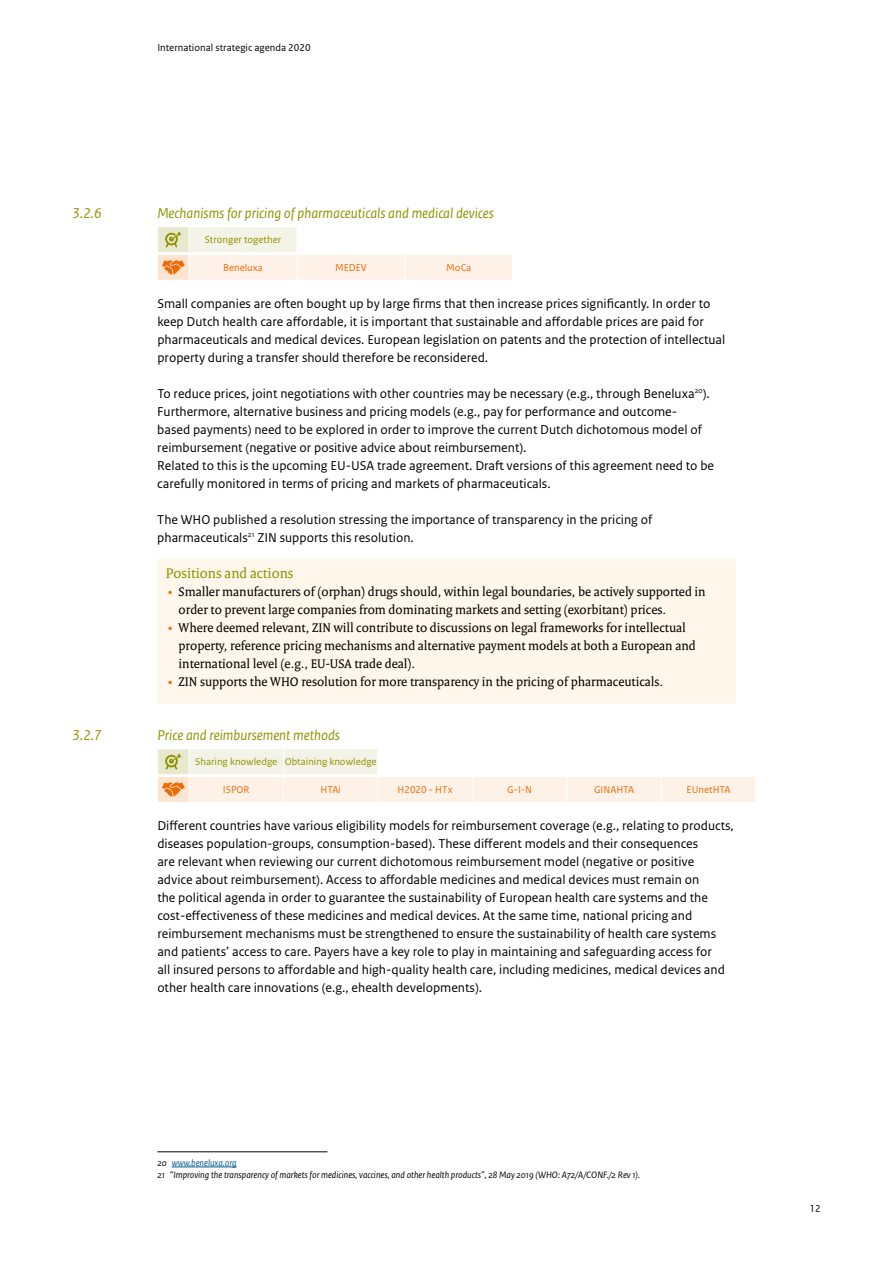
<style>
.page{position:relative;width:893px;height:1263px;background:#fff}
.page>*{position:absolute;margin:0;border:0;box-sizing:border-box;transform-origin:0 0}
.t1{font:italic 15px "Rijksoverheid Sans Text";color:#8e9300}
.t2{font:15px "Rijksoverheid Serif";color:#8e9300}
.t3{font:13.5px/18px "Rijksoverheid Sans Text";color:#000}
.t4{font:13.5px/18px "Rijksoverheid Serif";color:#000}
.t5{font:10.5px "Rijksoverheid Sans Text";color:#ed6b06}
.t6{font:10.5px "Rijksoverheid Sans Text";color:#8e9300}
.t7{font:10.5px "Rijksoverheid Sans Text";color:#000}
.t8{font:italic 9.75px/12px "Rijksoverheid Sans Text";color:#000}
.s1{color:#ed6b06}
.s2{color:#00588e}
</style>
<div class="page">
<div style="left:157px;top:560px;width:579px;height:144px;background:#fff7eb"></div>
<svg style="left:157px;top:227px;width:355px;height:53px"></svg>
<svg style="left:157px;top:749px;width:598px;height:53px"></svg>
<hr style="left:157px;top:1151px;width:170px;height:1px;background:#000">
<hr style="left:172px;top:1167px;width:65px;height:1px;background:#00588e">
<p class="t7" style="left:157px;top:42px;width:155px">International strategic agenda 2020</p>
<p class="t1" style="left:72px;top:205px;width:31px">3.2.6</p>
<p class="t1" style="left:157px;top:205px;width:338px">Mechanisms for pricing of pharmaceuticals and medical devices</p>
<p class="t6" style="left:205px;top:234px;width:78px">Stronger together</p>
<p class="t5" style="left:223px;top:261px;width:41px">Beneluxa</p>
<p class="t5" style="left:335px;top:261px;width:33px">MEDEV</p>
<p class="t5" style="left:446px;top:261px;width:26px">MoCa</p>
<p class="t3" style="left:157px;top:295px;width:569px">Small companies are often bought up by large firms that then increase prices significantly. In order to keep Dutch health care affordable, it is important that sustainable and affordable prices are paid for pharmaceuticals and medical devices. European legislation on patents and the protection of intellectual property during a transfer should therefore be reconsidered.</p>
<p class="t3" style="left:157px;top:385px;width:558px">To reduce prices, joint negotiations with other countries may be necessary (e.g., through Beneluxa<sup>20</sup>).<br>Furthermore, alternative business and pricing models (e.g., pay for performance and outcome-<br>based payments) need to be explored in order to improve the current Dutch dichotomous model of reimbursement (negative or positive advice about reimbursement).<br>Related to this is the upcoming EU-USA trade agreement. Draft versions of this agreement need to be carefully monitored in terms of pricing and markets of pharmaceuticals.</p>
<p class="t3" style="left:157px;top:511px;width:496px">The WHO published a resolution stressing the importance of transparency in the pricing of pharmaceuticals<sup>21</sup> ZIN supports this resolution.</p>
<p class="t2" style="left:166px;top:564px;width:129px">Positions and actions</p>
<p class="t4" style="left:179px;top:582px;width:528px;text-indent:-11px"><span class="s1">•</span> Smaller manufacturers of (orphan) drugs should, within legal boundaries, be actively supported in order to prevent large companies from dominating markets and setting (exorbitant) prices.</p>
<p class="t4" style="left:179px;top:618px;width:519px;text-indent:-11px"><span class="s1">•</span> Where deemed relevant, ZIN will contribute to discussions on legal frameworks for intellectual property, reference pricing mechanisms and alternative payment models at both a European and international level (e.g., EU-USA trade deal).</p>
<p class="t4" style="left:168px;top:672px;width:497px"><span class="s1">•</span> ZIN supports the WHO resolution for more transparency in the pricing of pharmaceuticals.</p>
<p class="t1" style="left:72px;top:727px;width:31px">3.2.7</p>
<p class="t1" style="left:157px;top:727px;width:184px">Price and reimbursement methods</p>
<p class="t6" style="left:195px;top:756px;width:183px">Sharing knowledge Obtaining knowledge</p>
<p class="t5" style="left:223px;top:783px;width:28px">ISPOR</p>
<p class="t5" style="left:321px;top:783px;width:22px">HTAi</p>
<p class="t5" style="left:398px;top:783px;width:57px">H2020 - HTx</p>
<p class="t5" style="left:507px;top:783px;width:26px">G-I-N</p>
<p class="t5" style="left:594px;top:783px;width:41px">GINAHTA</p>
<p class="t5" style="left:687px;top:783px;width:45px">EUnetHTA</p>
<p class="t3" style="left:157px;top:817px;width:578px">Different countries have various eligibility models for reimbursement coverage (e.g., relating to products, diseases population-groups, consumption-based). These different models and their consequences<br>are relevant when reviewing our current dichotomous reimbursement model (negative or positive<br>advice about reimbursement). Access to affordable medicines and medical devices must remain on<br>the political agenda in order to guarantee the sustainability of European health care systems and the cost-effectiveness of these medicines and medical devices. At the same time, national pricing and reimbursement mechanisms must be strengthened to ensure the sustainability of health care systems and patients’ access to care. Payers have a key role to play in maintaining and safeguarding access for<br>all insured persons to affordable and high-quality health care, including medicines, medical devices and other health care innovations (e.g., ehealth developments).</p>
<p class="t8" style="left:157px;top:1157px;width:484px">20 <span class="s2">www.beneluxa.org<br></span>21 “Improving the transparency of markets for medicines, vaccines, and other health products”, 28 May 2019 (WHO: A72/A/CONF./2 Rev 1).</p>
<p class="t7" style="left:809px;top:1202px;width:13px">12</p>
</div>
